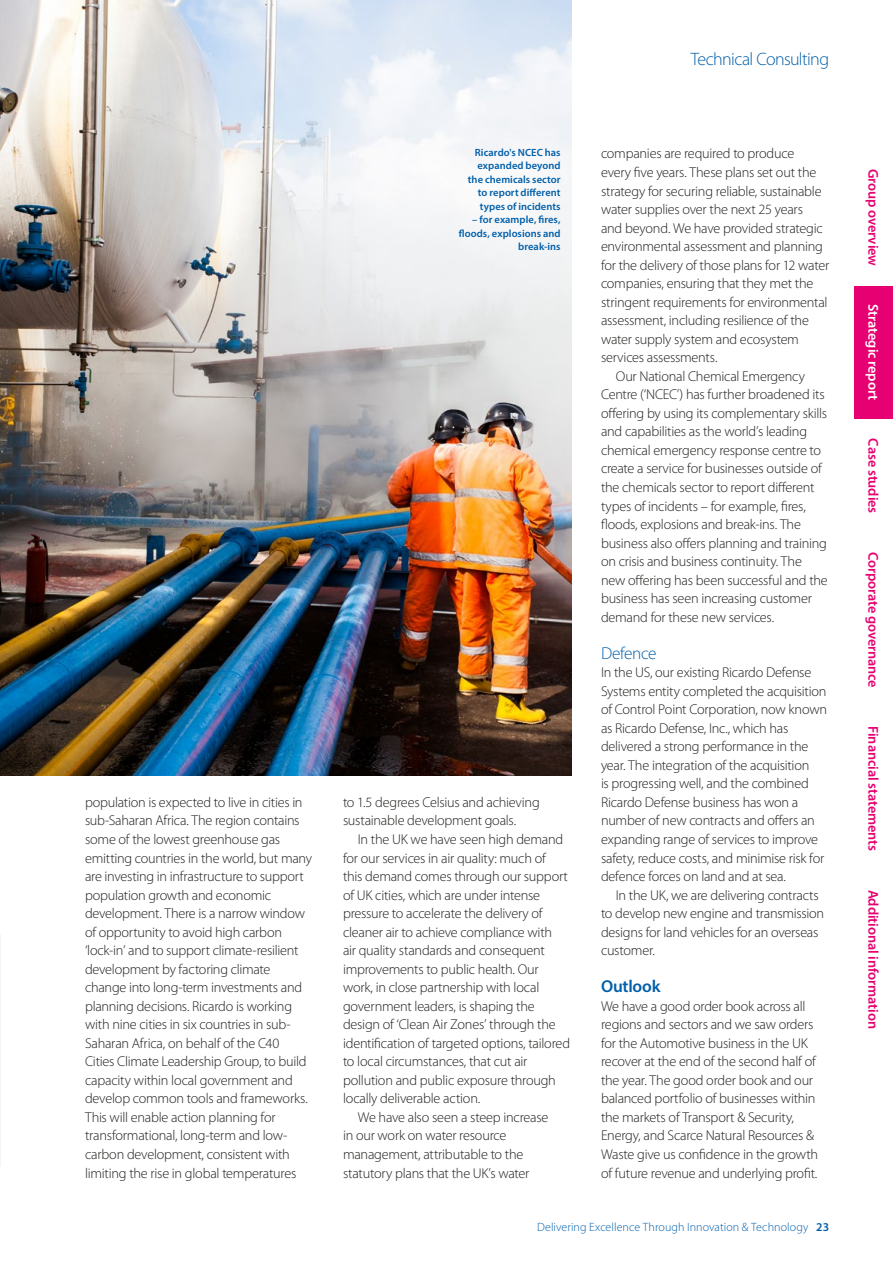
<style>
.page{position:relative;width:893px;height:1263px;background:#fff}
.page>*{position:absolute;margin:0;border:0;box-sizing:border-box;transform-origin:0 0}
.t1{font:300 18px "Myriad Pro";letter-spacing:-.035em;color:#005faa}
.t2{font:300 17.25px "Myriad Pro";letter-spacing:-.02em;color:#005faa}
.t3{font:600 17.25px "Myriad Pro";letter-spacing:-.01em;color:#005faa}
.t4{font:300 14.25px/18.5px "Myriad Pro";letter-spacing:-.015em;color:#1d1d1b}
.t5{font:600 14.25px "Myriad Pro";letter-spacing:-.005em;color:#e60071}
.t6{font:600 14.25px "Myriad Pro";letter-spacing:-.005em;color:#fff}
.t7{font:300 12px "Myriad Pro";letter-spacing:.005em;color:#005faa}
.t8{font:600 10.5px/13.5px "Myriad Pro";letter-spacing:.005em;color:#005faa;text-align:right}
.s1{font-weight:600}
</style>
<div class="page">
<img style="left:0;top:934px;width:1px;height:232px">
<img style="left:0;top:0;width:571px;height:775px">
<div style="left:854px;top:286px;width:39px;height:132px;background:#e60071"></div>
<p class="t8" style="left:468px;top:145px;width:94px">Ricardo's NCEC has expanded beyond the chemicals sector to report different types of incidents</p>
<p class="t8" style="left:459px;top:213px;width:103px">– for example, fires, floods, explosions and break-ins</p>
<p class="t4" style="left:85px;top:793px;width:228px">population is expected to live in cities in sub-Saharan Africa. The region contains some of the lowest greenhouse gas emitting countries in the world, but many are investing in infrastructure to support population growth and economic development. There is a narrow window of opportunity to avoid high carbon ‘lock-in’ and to support climate-resilient development by factoring climate change into long-term investments and planning decisions. Ricardo is working with nine cities in six countries in sub-Saharan Africa, on behalf of the C40<br>Cities Climate Leadership Group, to build capacity within local government and develop common tools and frameworks.<br>This will enable action planning for transformational, long-term and low&shy;carbon development, consistent with limiting the rise in global temperatures</p>
<p class="t4" style="left:343px;top:793px;width:198px">to 1.5 degrees Celsius and achieving sustainable development goals.</p>
<p class="t4" style="left:358px;top:830px;width:207px">In the UK we have seen high demand</p>
<p class="t4" style="left:343px;top:848px;width:204px">for our services in air quality: much of</p>
<p class="t4" style="left:343px;top:867px;width:226px">this demand comes through our support</p>
<p class="t4" style="left:343px;top:885px;width:199px">of UK cities, which are under intense</p>
<p class="t4" style="left:343px;top:904px;width:201px">pressure to accelerate the delivery of</p>
<p class="t4" style="left:343px;top:922px;width:211px">cleaner air to achieve compliance with</p>
<p class="t4" style="left:343px;top:941px;width:203px">air quality standards and consequent</p>
<p class="t4" style="left:343px;top:959px;width:197px">improvements to public health. Our</p>
<p class="t4" style="left:343px;top:978px;width:198px">work, in close partnership with local</p>
<p class="t4" style="left:343px;top:997px;width:193px">government leaders, is shaping the</p>
<p class="t4" style="left:343px;top:1015px;width:214px">design of ‘Clean Air Zones’ through the</p>
<p class="t4" style="left:343px;top:1034px;width:229px">identification of targeted options, tailored</p>
<p class="t4" style="left:343px;top:1052px;width:186px">to local circumstances, that cut air</p>
<p class="t4" style="left:343px;top:1071px;width:214px">pollution and public exposure through</p>
<p class="t4" style="left:343px;top:1089px;width:139px">locally deliverable action.</p>
<p class="t4" style="left:358px;top:1108px;width:192px">We have also seen a steep increase</p>
<p class="t4" style="left:343px;top:1126px;width:165px">in our work on water resource</p>
<p class="t4" style="left:343px;top:1145px;width:182px">management, attributable to the</p>
<p class="t4" style="left:343px;top:1163px;width:188px">statutory plans that the UK’s water</p>
<p class="t1" style="left:691px;top:48px;width:140px">Technical Consulting</p>
<p class="t4" style="left:601px;top:144px;width:195px">companies are required to produce</p>
<p class="t4" style="left:601px;top:163px;width:217px">every five years. These plans set out the</p>
<p class="t4" style="left:601px;top:181px;width:222px">strategy for securing reliable, sustainable</p>
<p class="t4" style="left:601px;top:200px;width:203px">water supplies over the next 25 years</p>
<p class="t4" style="left:601px;top:218px;width:223px">and beyond. We have provided strategic</p>
<p class="t4" style="left:601px;top:237px;width:223px">environmental assessment and planning</p>
<p class="t4" style="left:601px;top:256px;width:230px">for the delivery of those plans for 12 water</p>
<p class="t4" style="left:601px;top:274px;width:214px">companies, ensuring that they met the</p>
<p class="t4" style="left:601px;top:293px;width:228px">stringent requirements for environmental</p>
<p class="t4" style="left:601px;top:311px;width:209px">assessment, including resilience of the</p>
<p class="t4" style="left:601px;top:330px;width:199px">water supply system and ecosystem</p>
<p class="t4" style="left:601px;top:348px;width:118px">services assessments.</p>
<p class="t4" style="left:616px;top:367px;width:191px">Our National Chemical Emergency</p>
<p class="t4" style="left:601px;top:385px;width:225px">Centre (‘NCEC’) has further broadened its</p>
<p class="t4" style="left:601px;top:404px;width:228px">offering by using its complementary skills</p>
<p class="t4" style="left:601px;top:422px;width:208px">and capabilities as the world’s leading</p>
<p class="t4" style="left:601px;top:441px;width:222px">chemical emergency response centre to</p>
<p class="t4" style="left:601px;top:459px;width:222px">create a service for businesses outside of</p>
<p class="t4" style="left:601px;top:478px;width:215px">the chemicals sector to report different</p>
<p class="t4" style="left:601px;top:496px;width:206px">types of incidents – for example, fires,</p>
<p class="t4" style="left:601px;top:515px;width:202px">floods, explosions and break-ins. The</p>
<p class="t4" style="left:601px;top:533px;width:227px">business also offers planning and training</p>
<p class="t4" style="left:601px;top:552px;width:202px">on crisis and business continuity. The</p>
<p class="t4" style="left:601px;top:570px;width:228px">new offering has been successful and the</p>
<p class="t4" style="left:601px;top:589px;width:213px">business has seen increasing customer</p>
<p class="t4" style="left:601px;top:607px;width:175px">demand for these new services.</p>
<p class="t2" style="left:601px;top:643px;width:57px">Defence</p>
<p class="t4" style="left:601px;top:663px;width:228px">In the US, our existing Ricardo Defense Systems entity completed the acquisition of Control Point Corporation, now known as Ricardo Defense, Inc., which has delivered a strong performance in the year. The integration of the acquisition<br>is progressing well, and the combined Ricardo Defense business has won a number of new contracts and offers an expanding range of services to improve safety, reduce costs, and minimise risk for defence forces on land and at sea.</p>
<p class="t4" style="left:601px;top:885px;width:225px;text-indent:15px">In the UK, we are delivering contracts to develop new engine and transmission designs for land vehicles for an overseas customer.</p>
<p class="t3" style="left:601px;top:975px;width:61px">Outlook</p>
<p class="t4" style="left:601px;top:996px;width:219px">We have a good order book across all regions and sectors and we saw orders for the Automotive business in the UK recover at the end of the second half of the year. The good order book and our balanced portfolio of businesses within the markets of Transport &amp; Security, Energy, and Scarce Natural Resources &amp; Waste give us confidence in the growth of future revenue and underlying profit.</p>
<p class="t7" style="left:537px;top:1219px;width:294px">Delivering Excellence Through Innovation &amp; Technology <span class="s1">23</span></p>
<p class="t5" style="left:882px;top:169px;width:99px;rotate:90deg">Group overview</p>
<p class="t6" style="left:882px;top:304px;width:97px;rotate:90deg">Strategic report</p>
<p class="t5" style="left:882px;top:438px;width:77px;rotate:90deg">Case studies</p>
<p class="t5" style="left:882px;top:551px;width:138px;rotate:90deg">Corporate governance</p>
<p class="t5" style="left:882px;top:726px;width:127px;rotate:90deg">Financial statements</p>
<p class="t5" style="left:882px;top:889px;width:141px;rotate:90deg">Additional information</p>
</div>
